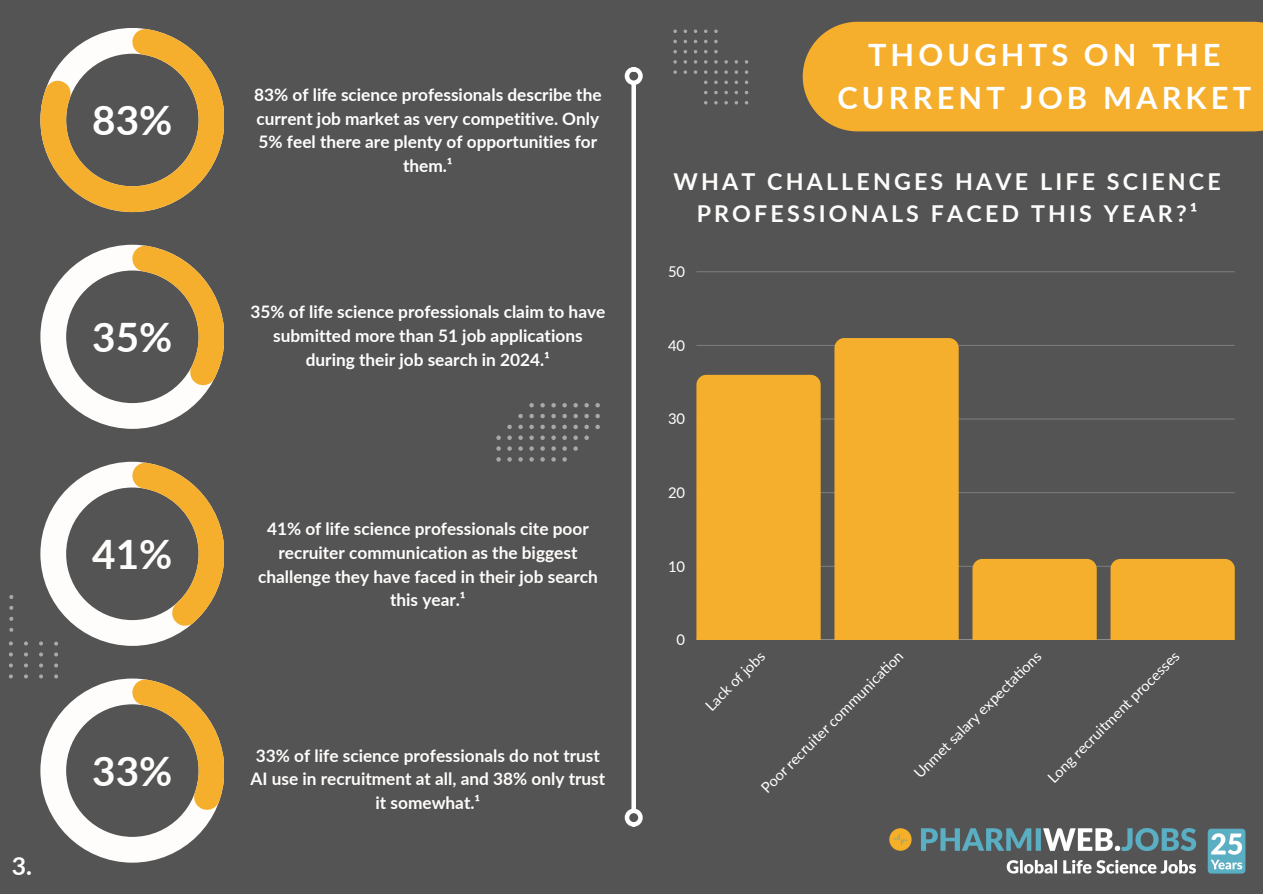
<style>
.page{position:relative;width:1263px;height:894px;background:#fff}
.page>*{position:absolute;margin:0;border:0;box-sizing:border-box;transform-origin:0 0}
.t1{font:700 40.5px "Lato";color:#fff}
.t2{font:700 40.5px "Lato";color:#fefdfb}
.t3{font:700 30.75px/42.8px "Lato";letter-spacing:.135em;color:#fff;text-align:center}
.t4{font:700 24.75px "Lato";color:#fff}
.t5{font:700 23.25px/31.5px "Lato";letter-spacing:.135em;color:#fefdfb;text-align:center}
.t6{font:700 17.25px/23.7px "Lato";color:#fff;text-align:center}
.t7{font:700 17.25px/23.7px "Lato";color:#fefdfb;text-align:center}
.t8{font:14.85px "Lato";color:#fff}
</style>
<div class="page">
<div style="left:0;top:0;width:1263px;height:893px;background:#545454"></div>
<svg style="left:40px;top:245px;width:184px;height:184px"></svg>
<img style="left:890px;top:828px;width:355px;height:46px">
<div style="left:803px;top:22px;width:460px;height:109px;background:#f5af2c"></div>
<div style="left:631px;top:84px;width:5px;height:725px;background:#fff"></div>
<div style="left:625px;top:67px;width:18px;height:18px;border:4px solid #fff;border-radius:50%"></div>
<div style="left:625px;top:808px;width:18px;height:18px;border:4px solid #fff;border-radius:50%"></div>
<svg style="left:673px;top:30px;width:4px;height:3px"></svg>
<svg style="left:714px;top:30px;width:4px;height:3px"></svg>
<svg style="left:673px;top:40px;width:4px;height:3px"></svg>
<svg style="left:714px;top:40px;width:4px;height:3px"></svg>
<svg style="left:673px;top:50px;width:4px;height:3px"></svg>
<svg style="left:714px;top:50px;width:4px;height:3px"></svg>
<svg style="left:673px;top:60px;width:4px;height:4px"></svg>
<svg style="left:684px;top:60px;width:3px;height:4px"></svg>
<svg style="left:694px;top:60px;width:3px;height:4px"></svg>
<svg style="left:704px;top:60px;width:3px;height:4px"></svg>
<svg style="left:714px;top:60px;width:4px;height:4px"></svg>
<svg style="left:724px;top:60px;width:4px;height:4px"></svg>
<svg style="left:735px;top:60px;width:3px;height:4px"></svg>
<svg style="left:745px;top:60px;width:3px;height:4px"></svg>
<svg style="left:673px;top:70px;width:4px;height:4px"></svg>
<svg style="left:684px;top:70px;width:3px;height:4px"></svg>
<svg style="left:694px;top:70px;width:3px;height:4px"></svg>
<svg style="left:704px;top:70px;width:3px;height:4px"></svg>
<svg style="left:714px;top:70px;width:4px;height:4px"></svg>
<svg style="left:724px;top:70px;width:4px;height:4px"></svg>
<svg style="left:735px;top:70px;width:3px;height:4px"></svg>
<svg style="left:745px;top:70px;width:3px;height:4px"></svg>
<svg style="left:714px;top:80px;width:4px;height:4px"></svg>
<svg style="left:724px;top:80px;width:4px;height:4px"></svg>
<svg style="left:714px;top:91px;width:4px;height:3px"></svg>
<svg style="left:724px;top:91px;width:4px;height:3px"></svg>
<svg style="left:714px;top:101px;width:4px;height:3px"></svg>
<svg style="left:724px;top:101px;width:4px;height:3px"></svg>
<hr style="left:696px;top:639px;width:539px;height:1px;background:#fff;opacity:.6">
<hr style="left:696px;top:566px;width:539px;height:1px;background:#767676">
<hr style="left:696px;top:492px;width:539px;height:1px;background:#777">
<hr style="left:696px;top:418px;width:539px;height:1px;background:#676767">
<hr style="left:696px;top:345px;width:539px;height:1px;background:#7a7a7a">
<hr style="left:696px;top:272px;width:539px;height:1px;background:#5f5f5f">
<div style="left:696px;top:375px;width:125px;height:264px;background:#f5af2c"></div>
<div style="left:834px;top:338px;width:125px;height:301px;background:#f5af2c"></div>
<div style="left:972px;top:559px;width:125px;height:80px;background:#f5af2c"></div>
<div style="left:1110px;top:559px;width:125px;height:80px;background:#f5af2c"></div>
<svg style="left:40px;top:28px;width:184px;height:184px"></svg>
<svg style="left:529px;top:403px;width:5px;height:4px"></svg>
<svg style="left:540px;top:403px;width:5px;height:4px"></svg>
<svg style="left:551px;top:403px;width:5px;height:4px"></svg>
<svg style="left:562px;top:403px;width:5px;height:4px"></svg>
<svg style="left:573px;top:403px;width:5px;height:4px"></svg>
<svg style="left:584px;top:403px;width:5px;height:4px"></svg>
<svg style="left:595px;top:403px;width:5px;height:4px"></svg>
<svg style="left:518px;top:414px;width:5px;height:4px"></svg>
<svg style="left:529px;top:414px;width:5px;height:4px"></svg>
<svg style="left:540px;top:414px;width:5px;height:4px"></svg>
<svg style="left:551px;top:414px;width:5px;height:4px"></svg>
<svg style="left:562px;top:414px;width:5px;height:4px"></svg>
<svg style="left:573px;top:414px;width:5px;height:4px"></svg>
<svg style="left:584px;top:414px;width:5px;height:4px"></svg>
<svg style="left:595px;top:414px;width:5px;height:4px"></svg>
<svg style="left:507px;top:424px;width:5px;height:5px"></svg>
<svg style="left:518px;top:424px;width:5px;height:5px"></svg>
<svg style="left:529px;top:424px;width:5px;height:5px"></svg>
<svg style="left:540px;top:424px;width:5px;height:5px"></svg>
<svg style="left:551px;top:424px;width:5px;height:5px"></svg>
<svg style="left:562px;top:424px;width:5px;height:5px"></svg>
<svg style="left:573px;top:424px;width:5px;height:5px"></svg>
<svg style="left:584px;top:424px;width:5px;height:5px"></svg>
<svg style="left:595px;top:424px;width:5px;height:5px"></svg>
<svg style="left:496px;top:435px;width:5px;height:5px"></svg>
<svg style="left:507px;top:435px;width:5px;height:5px"></svg>
<svg style="left:518px;top:435px;width:5px;height:5px"></svg>
<svg style="left:529px;top:435px;width:5px;height:5px"></svg>
<svg style="left:540px;top:435px;width:5px;height:5px"></svg>
<svg style="left:551px;top:435px;width:5px;height:5px"></svg>
<svg style="left:562px;top:435px;width:5px;height:5px"></svg>
<svg style="left:573px;top:435px;width:5px;height:5px"></svg>
<svg style="left:584px;top:435px;width:5px;height:5px"></svg>
<svg style="left:496px;top:446px;width:5px;height:4px"></svg>
<svg style="left:507px;top:446px;width:5px;height:4px"></svg>
<svg style="left:518px;top:446px;width:5px;height:4px"></svg>
<svg style="left:529px;top:446px;width:5px;height:4px"></svg>
<svg style="left:540px;top:446px;width:5px;height:4px"></svg>
<svg style="left:551px;top:446px;width:5px;height:4px"></svg>
<svg style="left:562px;top:446px;width:5px;height:4px"></svg>
<svg style="left:573px;top:446px;width:5px;height:4px"></svg>
<svg style="left:496px;top:457px;width:5px;height:4px"></svg>
<svg style="left:507px;top:457px;width:5px;height:4px"></svg>
<svg style="left:518px;top:457px;width:5px;height:4px"></svg>
<svg style="left:529px;top:457px;width:5px;height:4px"></svg>
<svg style="left:540px;top:457px;width:5px;height:4px"></svg>
<svg style="left:551px;top:457px;width:5px;height:4px"></svg>
<svg style="left:562px;top:457px;width:5px;height:4px"></svg>
<svg style="left:9px;top:605px;width:4px;height:4px"></svg>
<svg style="left:9px;top:616px;width:4px;height:4px"></svg>
<svg style="left:9px;top:627px;width:4px;height:4px"></svg>
<svg style="left:9px;top:641px;width:4px;height:4px"></svg>
<svg style="left:9px;top:652px;width:4px;height:4px"></svg>
<svg style="left:9px;top:663px;width:4px;height:4px"></svg>
<svg style="left:9px;top:674px;width:4px;height:4px"></svg>
<svg style="left:24px;top:641px;width:4px;height:4px"></svg>
<svg style="left:24px;top:652px;width:4px;height:4px"></svg>
<svg style="left:24px;top:663px;width:4px;height:4px"></svg>
<svg style="left:24px;top:674px;width:4px;height:4px"></svg>
<svg style="left:39px;top:652px;width:4px;height:4px"></svg>
<svg style="left:39px;top:663px;width:4px;height:4px"></svg>
<svg style="left:39px;top:461px;width:185px;height:184px"></svg>
<svg style="left:54px;top:652px;width:4px;height:4px"></svg>
<svg style="left:54px;top:663px;width:4px;height:4px"></svg>
<svg style="left:39px;top:674px;width:185px;height:188px"></svg>
<p class="t1" style="left:92px;top:95px;width:82px">83%</p>
<p class="t1" style="left:92px;top:312px;width:82px">35%</p>
<p class="t2" style="left:92px;top:529px;width:82px">41%</p>
<h1 class="t4" style="left:12px;top:850px;width:22px">3.</h1>
<h1 class="t2" style="left:92px;top:745px;width:82px">33%</h1>
<h4 class="t6" style="left:254px;top:82px;width:349px">83% of life science professionals describe the current job market as very competitive. Only 5% feel there are plenty of opportunities for them.¹</h4>
<h1 class="t6" style="left:250px;top:299px;width:356px">35% of life science professionals claim to have submitted more than 51 job applications during their job search in 2024.¹</h1>
<h1 class="t7" style="left:258px;top:516px;width:341px">41% of life science professionals cite poor recruiter communication as the biggest challenge they have faced in their job search this year.¹</h1>
<p class="t7" style="left:251px;top:742px;width:356px">33% of life science professionals do not trust<br>AI use in recruitment at all, and 38% only trust it somewhat.¹</p>
<p class="t3" style="left:837px;top:33px;width:415px">THOUGHTS ON THE<br>CURRENT JOB MARKET</p>
<p class="t5" style="left:673px;top:165px;width:549px">WHAT CHALLENGES HAVE LIFE SCIENCE<br>PROFESSIONALS FACED THIS YEAR?¹</p>
<p class="t8" style="left:668px;top:262px;width:19px">50</p>
<p class="t8" style="left:668px;top:336px;width:19px">40</p>
<p class="t8" style="left:668px;top:409px;width:19px">30</p>
<p class="t8" style="left:668px;top:483px;width:19px">20</p>
<p class="t8" style="left:668px;top:556px;width:19px">10</p>
<p class="t8" style="left:676px;top:630px;width:10px">0</p>
<p class="t8" style="left:757px;top:783px;width:195px;rotate:-45deg">Poor recruiter communicati on</p>
<p class="t8" style="left:910px;top:768px;width:174px;rotate:-45deg">Unmet salary expectati ons</p>
<p class="t8" style="left:1044px;top:773px;width:181px;rotate:-45deg">Long recruitment proces es</p>
<p class="t8" style="left:701px;top:701px;width:79px;rotate:-45deg">Lack of jobs</p>
</div>
